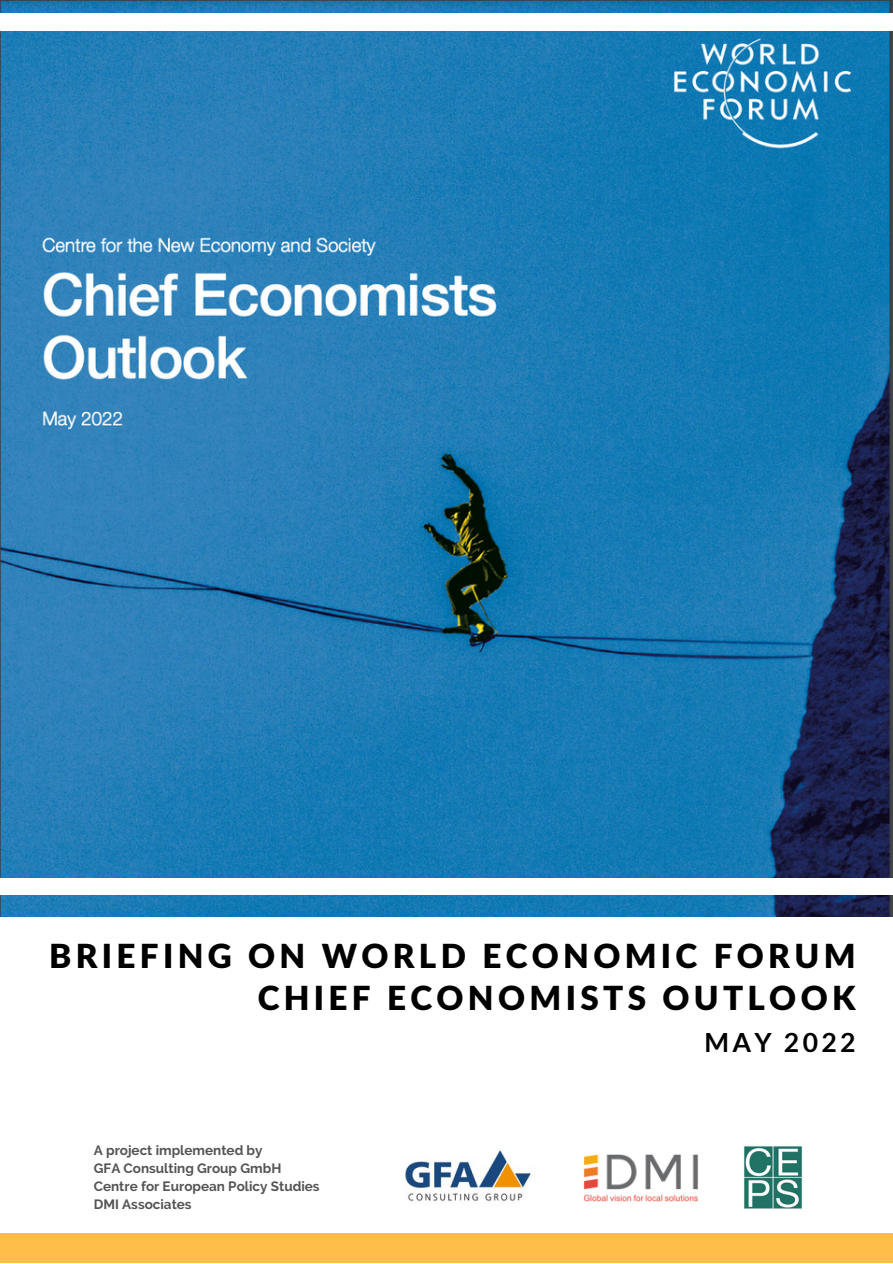
<style>
.page{position:relative;width:893px;height:1264px;background:#fff}
.page>*{position:absolute;margin:0;border:0;box-sizing:border-box;transform-origin:0 0}
.t1{font:900 33.15px/42.8px "Lato Latin";letter-spacing:.13em;color:#000;text-align:right}
.t2{font:700 26.4px "Lato";letter-spacing:.13em;color:#000}
.t3{font:700 13.5px/18px "Raleway";color:#545454}
</style>
<div class="page">
<img style="left:0;top:1px;width:892px;height:915px">
<div style="left:0;top:878px;width:892px;height:16px;background:#fff"></div>
<div style="left:0;top:14px;width:892px;height:16px;background:#fff"></div>
<div style="left:0;top:1233px;width:892px;height:29px;background:#ffbd4a"></div>
<img style="left:583px;top:1154px;width:115px;height:48px">
<img style="left:405px;top:1150px;width:126px;height:52px">
<img style="left:744px;top:1146px;width:59px;height:63px">
<h1 class="t1" style="left:49px;top:936px;width:807px">BRIEFING ON WORLD ECONOMIC FORUM<br>CHIEF ECONOMISTS OUTLOOK</h1>
<h2 class="t2" style="left:704px;top:1026px;width:153px">MAY 2022</h2>
<p class="t3" style="left:94px;top:1140px;width:227px">A project implemented by<br>GFA Consulting Group GmbH<br>Centre for European Policy Studies<br>DMI Associates</p>
</div>
